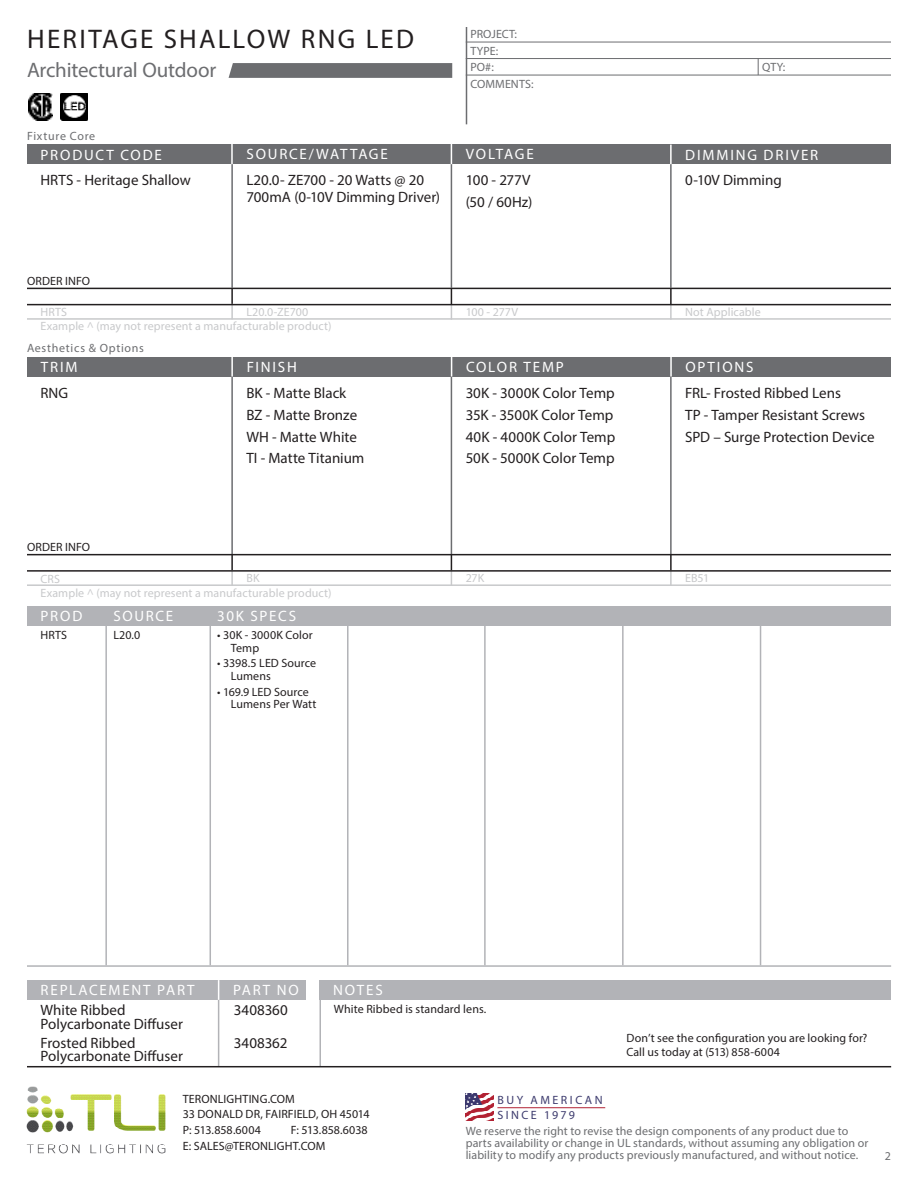
<style>
.page{position:relative;width:918px;height:1188px;background:#fff}
.page>*{position:absolute;margin:0;border:0;box-sizing:border-box;transform-origin:0 0}
.Product_Name{font:27px "Myriad Pro";letter-spacing:.08em;color:#231f20}
.Product_Category{font:21px "Myriad Pro";letter-spacing:-.01em;color:#6c6d70}
.Paragraph_Style_1{font:15px/13.5px "Myriad Pro";color:#231f20}
.Small_Titles{font:15px "Myriad Pro";letter-spacing:.12em;color:#fff}
.Small_Titles-2{font:15px "Myriad Pro";letter-spacing:.1em;color:#fff}
.Paragraph_Style_1-2{font:12px/12.8px "Myriad Pro";letter-spacing:.01em;color:#231f20}
.t1{font:12px/12px "Myriad Pro";letter-spacing:.01em;color:#6c6d70}
.Paragraph_Style_1-3{font:12px "Myriad Pro";letter-spacing:.01em;color:#c8c9cb}
.t2{font:12px/15px "Myriad Pro";letter-spacing:.21em;color:#3d3b6e}
.t3{font:12px "Myriad Pro";letter-spacing:.06em;color:#6c6d70}
.t4{font:12px "Myriad Pro";letter-spacing:.055em;color:#6c6d70}
</style>
<div class="page">
<hr style="left:218px;top:997px;width:1px;height:70px;background:#b2b3b7">
<hr style="left:231px;top:370px;width:2px;height:185px;background:#6c6d70">
<hr style="left:670px;top:370px;width:2px;height:185px;background:#6c6d70">
<hr style="left:451px;top:370px;width:1px;height:185px;background:#6c6d70">
<hr style="left:231px;top:158px;width:2px;height:130px;background:#6c6d70">
<hr style="left:670px;top:158px;width:2px;height:130px;background:#6c6d70">
<hr style="left:451px;top:158px;width:1px;height:130px;background:#6c6d70">
<div style="left:27px;top:145px;width:864px;height:19px;background:#6c6d70"></div>
<hr style="left:466px;top:27px;width:1px;height:97px;background:#6c6d70">
<hr style="left:466px;top:42px;width:425px;height:1px;background:#6c6d70">
<hr style="left:466px;top:58px;width:425px;height:1px;background:#6c6d70">
<hr style="left:466px;top:75px;width:425px;height:1px;background:#6c6d70">
<hr style="left:231px;top:141px;width:2px;height:23px;background:#fff">
<svg style="left:670px;top:145px;width:2px;height:19px"></svg>
<svg style="left:451px;top:145px;width:1px;height:19px"></svg>
<div style="left:27px;top:357px;width:864px;height:20px;background:#6c6d70"></div>
<div style="left:27px;top:606px;width:864px;height:20px;background:#b2b3b7"></div>
<hr style="left:231px;top:351px;width:2px;height:26px;background:#fff">
<hr style="left:670px;top:354px;width:2px;height:23px;background:#fff">
<svg style="left:451px;top:357px;width:1px;height:20px"></svg>
<div style="left:27px;top:980px;width:279px;height:20px;background:#b2b3b7"></div>
<div style="left:320px;top:980px;width:571px;height:20px;background:#b2b3b7"></div>
<svg style="left:758px;top:59px;width:1px;height:16px"></svg>
<svg style="left:670px;top:289px;width:2px;height:29px"></svg>
<svg style="left:451px;top:289px;width:1px;height:29px"></svg>
<svg style="left:231px;top:289px;width:2px;height:29px"></svg>
<hr style="left:27px;top:288px;width:864px;height:1px;background:#231f20">
<hr style="left:27px;top:304px;width:864px;height:1px;background:#231f20">
<hr style="left:27px;top:318px;width:864px;height:2px;background:#c8c9cb">
<svg style="left:670px;top:555px;width:2px;height:29px"></svg>
<svg style="left:451px;top:555px;width:1px;height:29px"></svg>
<svg style="left:231px;top:555px;width:2px;height:29px"></svg>
<hr style="left:27px;top:554px;width:864px;height:1px;background:#231f20">
<hr style="left:27px;top:570px;width:864px;height:2px;background:#231f20">
<hr style="left:27px;top:584px;width:864px;height:2px;background:#c8c9cb">
<hr style="left:105px;top:610px;width:2px;height:355px;background:#b2b3b7">
<hr style="left:622px;top:610px;width:2px;height:355px;background:#b2b3b7">
<hr style="left:760px;top:610px;width:1px;height:355px;background:#b2b3b7">
<hr style="left:210px;top:610px;width:1px;height:355px;background:#b2b3b7">
<hr style="left:347px;top:610px;width:2px;height:355px;background:#b2b3b7">
<hr style="left:484px;top:610px;width:2px;height:355px;background:#b2b3b7">
<hr style="left:27px;top:965px;width:864px;height:2px;background:#b2b3b7">
<svg style="left:218px;top:980px;width:1px;height:20px"></svg>
<hr style="left:320px;top:997px;width:1px;height:70px;background:#b2b3b7">
<svg style="left:229px;top:63px;width:223px;height:15px;background:#6e6f72"></svg>
<img style="left:60px;top:93px;width:27px;height:27px">
<img style="left:28px;top:93px;width:25px;height:27px">
<hr style="left:27px;top:1066px;width:864px;height:1px;background:#231f20">
<img style="left:26px;top:1086px;width:140px;height:68px">
<img style="left:466px;top:1093px;width:28px;height:28px">
<hr style="left:497px;top:1107px;width:108px;height:1px;background:#b22335">
<p class="Product_Name" style="left:27px;top:22px;width:388px">HERITAGE SHALLOW RNG LED</p>
<p class="Product_Category" style="left:27px;top:57px;width:191px">Architectural Outdoor</p>
<p class="t4" style="left:27px;top:129px;width:70px">Fixture Core</p>
<p class="t1" style="left:470px;top:26px;width:48px;line-height:16.4px">PROJECT:<br>TYPE:</p>
<p class="t1" style="left:470px;top:78px;width:65px">COMMENTS:</p>
<p class="t1" style="left:470px;top:61px;width:25px">PO#:</p>
<p class="t1" style="left:762px;top:61px;width:25px">QTY:</p>
<p class="Small_Titles" style="left:41px;top:146px;width:123px">PRODUCT CODE</p>
<p class="Small_Titles" style="left:247px;top:145px;width:143px">SOURCE/WATTAGE</p>
<p class="Small_Titles-2" style="left:466px;top:145px;width:69px">VOLTAGE</p>
<p class="Small_Titles" style="left:685px;top:146px;width:135px">DIMMING DRIVER</p>
<p class="Paragraph_Style_1" style="left:40px;top:173px;width:152px">HRTS - Heritage Shallow</p>
<p class="Paragraph_Style_1" style="left:246px;top:172px;width:195px;line-height:16.5px">L20.0- ZE700 - 20 Watts @ 20<br>700mA (0-10V Dimming Driver)</p>
<p class="Paragraph_Style_1-2" style="left:27px;top:274px;width:65px">ORDER INFO</p>
<p class="Paragraph_Style_1" style="left:466px;top:173px;width:66px">100 - 277V</p>
<p class="Paragraph_Style_1" style="left:466px;top:195px;width:68px">(50 / 60Hz)</p>
<p class="Paragraph_Style_1" style="left:685px;top:173px;width:98px">0-10V Dimming</p>
<p class="Paragraph_Style_1-3" style="left:40px;top:305px;width:28px">HRTS</p>
<p class="Paragraph_Style_1-3" style="left:246px;top:305px;width:64px">L20.0-ZE700</p>
<p class="Paragraph_Style_1-3" style="left:466px;top:305px;width:54px">100 - 277V</p>
<p class="Paragraph_Style_1-3" style="left:685px;top:305px;width:77px">Not Applicable</p>
<p class="Paragraph_Style_1-3" style="left:40px;top:319px;width:293px">Example ^ (may not represent a manufacturable product)</p>
<p class="t3" style="left:27px;top:341px;width:118px">Aesthetics &amp; Options</p>
<p class="Small_Titles" style="left:41px;top:358px;width:38px">TRIM</p>
<p class="Small_Titles" style="left:247px;top:358px;width:52px">FINISH</p>
<p class="Small_Titles" style="left:466px;top:358px;width:99px">COLOR TEMP</p>
<p class="Small_Titles" style="left:685px;top:358px;width:70px">OPTIONS</p>
<p class="Paragraph_Style_1" style="left:40px;top:386px;width:29px">RNG</p>
<p class="Paragraph_Style_1-2" style="left:27px;top:540px;width:65px">ORDER INFO</p>
<p class="Paragraph_Style_1" style="left:246px;top:386px;width:101px">BK - Matte Black</p>
<p class="Paragraph_Style_1" style="left:246px;top:408px;width:112px">BZ - Matte Bronze</p>
<p class="Paragraph_Style_1" style="left:246px;top:429px;width:112px">WH - Matte White</p>
<p class="Paragraph_Style_1" style="left:246px;top:451px;width:120px">TI - Matte Titanium</p>
<p class="Paragraph_Style_1" style="left:466px;top:386px;width:151px">30K - 3000K Color Temp</p>
<p class="Paragraph_Style_1" style="left:466px;top:408px;width:149px">35K - 3500K Color Temp</p>
<p class="Paragraph_Style_1" style="left:466px;top:429px;width:151px">40K - 4000K Color Temp</p>
<p class="Paragraph_Style_1" style="left:466px;top:451px;width:150px">50K - 5000K Color Temp</p>
<p class="Paragraph_Style_1" style="left:685px;top:386px;width:157px">FRL- Frosted Ribbed Lens</p>
<p class="Paragraph_Style_1" style="left:685px;top:408px;width:181px">TP - Tamper Resistant Screws</p>
<p class="Paragraph_Style_1" style="left:685px;top:429px;width:191px">SPD – Surge Protection Device</p>
<p class="Paragraph_Style_1-3" style="left:40px;top:571px;width:21px">CRS</p>
<p class="Paragraph_Style_1-3" style="left:246px;top:571px;width:15px">BK</p>
<p class="Paragraph_Style_1-3" style="left:466px;top:571px;width:20px">27K</p>
<p class="Paragraph_Style_1-3" style="left:685px;top:571px;width:26px">EB51</p>
<p class="Paragraph_Style_1-3" style="left:40px;top:585px;width:293px">Example ^ (may not represent a manufacturable product)</p>
<p class="Small_Titles" style="left:41px;top:606px;width:43px">PROD</p>
<p class="Small_Titles" style="left:114px;top:606px;width:61px">SOURCE</p>
<p class="Small_Titles" style="left:217px;top:606px;width:80px">30K SPECS</p>
<p class="Paragraph_Style_1-2" style="left:40px;top:629px;width:28px">HRTS</p>
<p class="Paragraph_Style_1-2" style="left:113px;top:629px;width:28px">L20.0</p>
<p class="Paragraph_Style_1-2" style="left:231px;top:629px;width:83px;text-indent:-14px">• 30K - 3000K Color<br>Temp</p>
<p class="Paragraph_Style_1-2" style="left:231px;top:657px;width:87px;text-indent:-14px">• 3398.5 LED Source<br>Lumens</p>
<p class="Paragraph_Style_1-2" style="left:231px;top:685px;width:87px;text-indent:-14px">• 169.9 LED Source<br>Lumens Per Watt</p>
<p class="Small_Titles" style="left:41px;top:981px;width:155px">REPLACEMENT PART</p>
<p class="Small_Titles" style="left:233px;top:981px;width:67px">PART NO</p>
<p class="Small_Titles" style="left:333px;top:981px;width:51px">NOTES</p>
<p class="Paragraph_Style_1" style="left:40px;top:1003px;width:144px">White Ribbed<br>Polycarbonate Diffuser</p>
<p class="Paragraph_Style_1" style="left:40px;top:1036px;width:144px">Frosted Ribbed<br>Polycarbonate Diffuser</p>
<p class="Paragraph_Style_1" style="left:234px;top:1003px;width:56px">3408360</p>
<p class="Paragraph_Style_1" style="left:234px;top:1036px;width:55px">3408362</p>
<p class="Paragraph_Style_1-2" style="left:334px;top:1003px;width:154px">White Ribbed is standard lens.</p>
<p class="Paragraph_Style_1-2" style="left:626px;top:1031px;width:243px;line-height:13.5px">Don’t see the configuration you are looking for?<br>Call us today at (513) 858-6004</p>
<p class="Paragraph_Style_1-2" style="left:183px;top:1091px;width:188px;line-height:15.8px">TERONLIGHTING.COM<br>33 DONALD DR, FAIRFIELD, OH 45014<br>P: 513.858.6004</p>
<p class="t2" style="left:497px;top:1093px;width:107px">BUY AMERICAN<br>SINCE 1979</p>
<p class="Paragraph_Style_1-2" style="left:183px;top:1122px;width:186px;line-height:15.8px;text-indent:108px">F: 513.858.6038<br>E: SALES@TERONLIGHT.COM</p>
<p class="t1" style="left:466px;top:1125px;width:404px">We reserve the right to revise the design components of any product due to parts availability or change in UL standards, without assuming any obligation or liability to modify any products previously manufactured, and without notice.</p>
<p class="t1" style="left:885px;top:1150px;width:8px">2</p>
</div>
